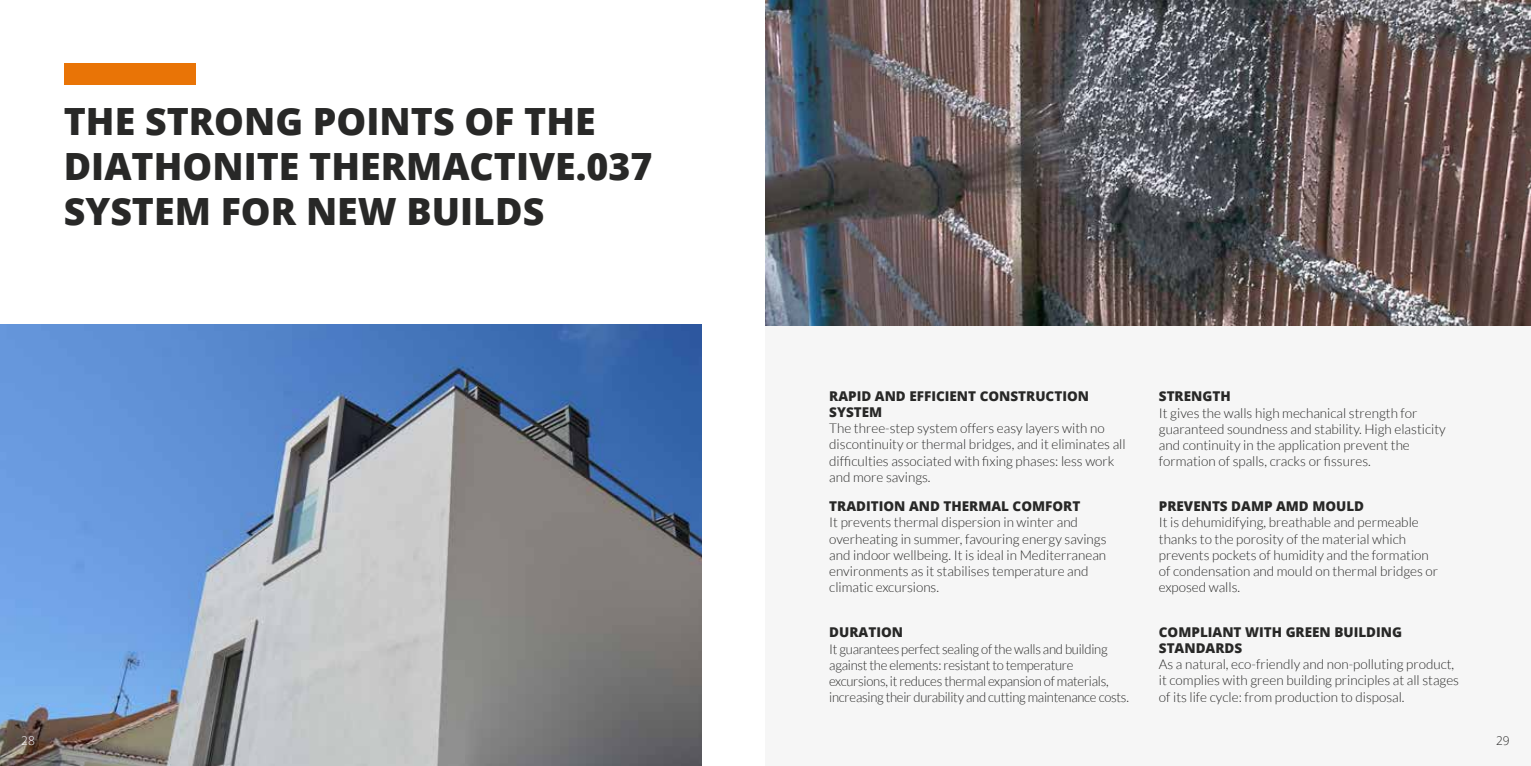
<style>
.page{position:relative;width:1531px;height:766px;background:#fff}
.page>*{position:absolute;margin:0;border:0;box-sizing:border-box;transform-origin:0 0}
.t1{font:800 37.5px/45px "Open Sans";color:#282827}
.t2{font:300 13.5px/16.2px "Lato";color:#282827}
.t3{font:300 13.5px/16.2px "Lato";letter-spacing:-.02em;color:#282827}
.t4{font:800 13.5px/16.2px "Open Sans";color:#282827}
.t5{font:300 12px "Open Sans";color:#fff}
.t6{font:300 12px "Open Sans";color:#282827}
</style>
<div class="page">
<div style="left:64px;top:64px;width:132px;height:21px;background:#e97406"></div>
<img style="left:0;top:324px;width:702px;height:441px">
<div style="left:765px;top:0;width:766px;height:765px;background:#f6f6f6"></div>
<img style="left:765px;top:0;width:766px;height:325px">
<h1 class="t1" style="left:64px;top:97px;width:590px">THE STRONG POINTS OF THE<br>DIATHONITE THERMACTIVE.037<br>SYSTEM FOR NEW BUILDS</h1>
<p class="t4" style="left:829px;top:387px;width:261px">RAPID AND EFFICIENT CONSTRUCTION<br>SYSTEM</p>
<p class="t2" style="left:829px;top:420px;width:298px">The three-step system offers easy layers with no discontinuity or thermal bridges, and it eliminates all difficulties associated with fixing phases: less work and more savings.</p>
<p class="t4" style="left:829px;top:497px;width:253px">TRADITION AND THERMAL COMFORT</p>
<p class="t2" style="left:829px;top:514px;width:279px">It prevents thermal dispersion in winter and overheating in summer, favouring energy savings and indoor wellbeing. It is ideal in Mediterranean environments as it stabilises temperature and climatic excursions.</p>
<p class="t4" style="left:829px;top:623px;width:75px">DURATION</p>
<p class="t3" style="left:829px;top:640px;width:301px">It guarantees perfect sealing of the walls and building against the elements: resistant to temperature excursions, it reduces thermal expansion of materials, increasing their durability and cutting maintenance costs.</p>
<p class="t4" style="left:1159px;top:387px;width:73px">STRENGTH</p>
<p class="t2" style="left:1159px;top:404px;width:288px">It gives the walls high mechanical strength for guaranteed soundness and stability. High elasticity and continuity in the application prevent the formation of spalls, cracks or fissures.</p>
<p class="t4" style="left:1159px;top:497px;width:207px">PREVENTS DAMP AMD MOULD</p>
<p class="t2" style="left:1159px;top:514px;width:281px">It is dehumidifying, breathable and permeable thanks to the porosity of the material which prevents pockets of humidity and the formation of condensation and mould on thermal bridges or exposed walls.</p>
<p class="t4" style="left:1159px;top:623px;width:245px">COMPLIANT WITH GREEN BUILDING<br>STANDARDS</p>
<p class="t2" style="left:1159px;top:656px;width:302px">As a natural, eco-friendly and non-polluting product, it complies with green building principles at all stages of its life cycle: from production to disposal.</p>
<p class="t5" style="left:21px;top:732px;width:15px">28</p>
<p class="t6" style="left:1496px;top:732px;width:15px">29</p>
</div>
